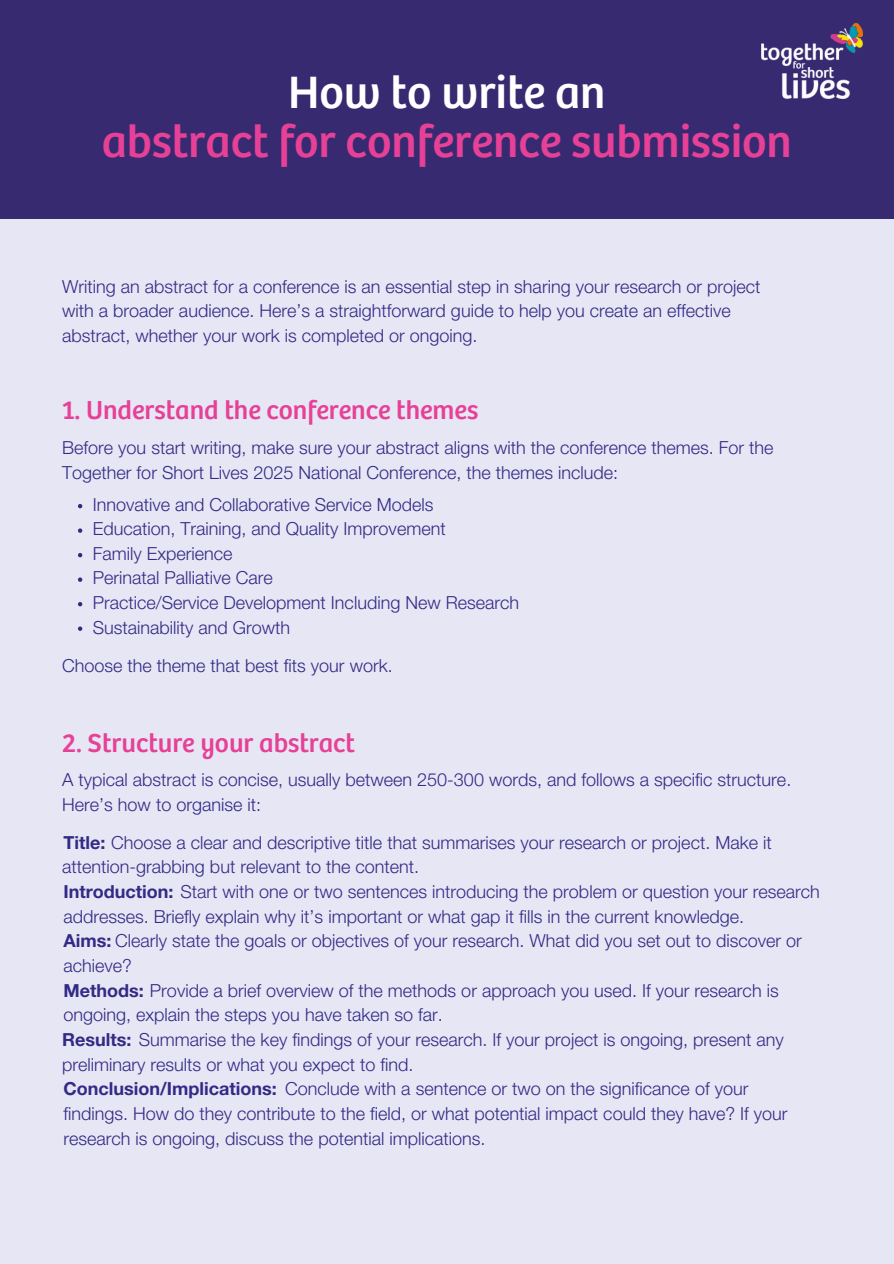
<style>
.page{position:relative;width:894px;height:1264px;background:#fff}
.page>*{position:absolute;margin:0;border:0;box-sizing:border-box;transform-origin:0 0}
.t1{font:46.95px/49.5px "Bree";color:#e64097;text-align:center}
.t2{font:27px "Bree";color:#e64097}
.t3{font:300 18px/24.8px "Helvetica Neue LT Std";color:#332a86}
.t4{font:700 18px "Helvetica Neue LT Std";color:#332a86}
.s1{color:#fff}
.s2{font-weight:700}
</style>
<div class="page">
<div style="left:0;top:0;width:893px;height:1263px;background:#e7e6f4"></div>
<div style="left:0;top:0;width:893px;height:219px;background:#382a71"></div>
<img style="left:761px;top:23px;width:100px;height:76px">
<svg style="left:78px;top:504px;width:4px;height:4px"></svg>
<svg style="left:78px;top:528px;width:4px;height:5px"></svg>
<svg style="left:78px;top:553px;width:4px;height:4px"></svg>
<svg style="left:78px;top:577px;width:4px;height:5px"></svg>
<svg style="left:78px;top:602px;width:4px;height:4px"></svg>
<svg style="left:78px;top:626px;width:4px;height:5px"></svg>
<h1 class="t1" style="left:102px;top:70px;width:691px"><span class="s1">How to write an<br></span>abstract for conference submission</h1>
<p class="t3" style="left:62px;top:276px;width:699px">Writing an abstract for a conference is an essential step in sharing your research or project with a broader audience. Here’s a straightforward guide to help you create an effective abstract, whether your work is completed or ongoing.</p>
<p class="t2" style="left:62px;top:396px;width:417px">1. Understand the conference themes</p>
<h2 class="t3" style="left:62px;top:438px;width:712px">Before you start writing, make sure your abstract aligns with the conference themes. For the<br>Together for Short Lives 2025 National Conference, the themes include:</h2>
<p class="t3" style="left:93px;top:494px;width:342px">Innovative and Collaborative Service Models</p>
<p class="t3" style="left:93px;top:519px;width:354px">Education, Training, and Quality Improvement</p>
<p class="t3" style="left:93px;top:543px;width:141px">Family Experience</p>
<p class="t3" style="left:93px;top:568px;width:181px">Perinatal Palliative Care</p>
<p class="t3" style="left:93px;top:592px;width:427px">Practice/Service Development Including New Research</p>
<p class="t3" style="left:93px;top:617px;width:199px">Sustainability and Growth</p>
<p class="t3" style="left:62px;top:655px;width:332px">Choose the theme that best fits your work.</p>
<p class="t2" style="left:62px;top:729px;width:294px">2. Structure your abstract</p>
<h2 class="t3" style="left:62px;top:770px;width:730px">A typical abstract is concise, usually between 250-300 words, and follows a specific structure.<br>Here’s how to organise it:</h2>
<p class="t3" style="left:63px;top:832px;width:709px"><span class="s2">Title:</span> Choose a clear and descriptive title that summarises your research or project. Make it</p>
<p class="t3" style="left:62px;top:857px;width:358px">attention-grabbing but relevant to the content.</p>
<p class="t3" style="left:63px;top:881px;width:757px"><span class="s2">Introduction:</span> Start with one or two sentences introducing the problem or question your research</p>
<p class="t3" style="left:63px;top:906px;width:682px">addresses. Briefly explain why it’s important or what gap it fills in the current knowledge.</p>
<p class="t3" style="left:63px;top:931px;width:739px"><span class="s2">Aims:</span> Clearly state the goals or objectives of your research. What did you set out to discover or</p>
<p class="t3" style="left:63px;top:980px;width:716px"><span class="s2">Methods:</span> Provide a brief overview of the methods or approach you used. If your research is</p>
<p class="t3" style="left:63px;top:955px;width:70px">achieve?</p>
<p class="t3" style="left:63px;top:1005px;width:381px">ongoing, explain the steps you have taken so far.</p>
<p class="t3" style="left:62px;top:1029px;width:723px"><span class="s2">Results:</span> Summarise the key findings of your research. If your project is ongoing, present any</p>
<p class="t3" style="left:62px;top:1054px;width:353px">preliminary results or what you expect to find.</p>
<p class="t4" style="left:63px;top:1082px;width:215px">Conclusion/Implications:</p>
<p class="t3" style="left:285px;top:1078px;width:464px">Conclude with a sentence or two on the significance of your</p>
<p class="t3" style="left:63px;top:1103px;width:725px">findings. How do they contribute to the field, or what potential impact could they have? If your research is ongoing, discuss the potential implications.</p>
</div>
